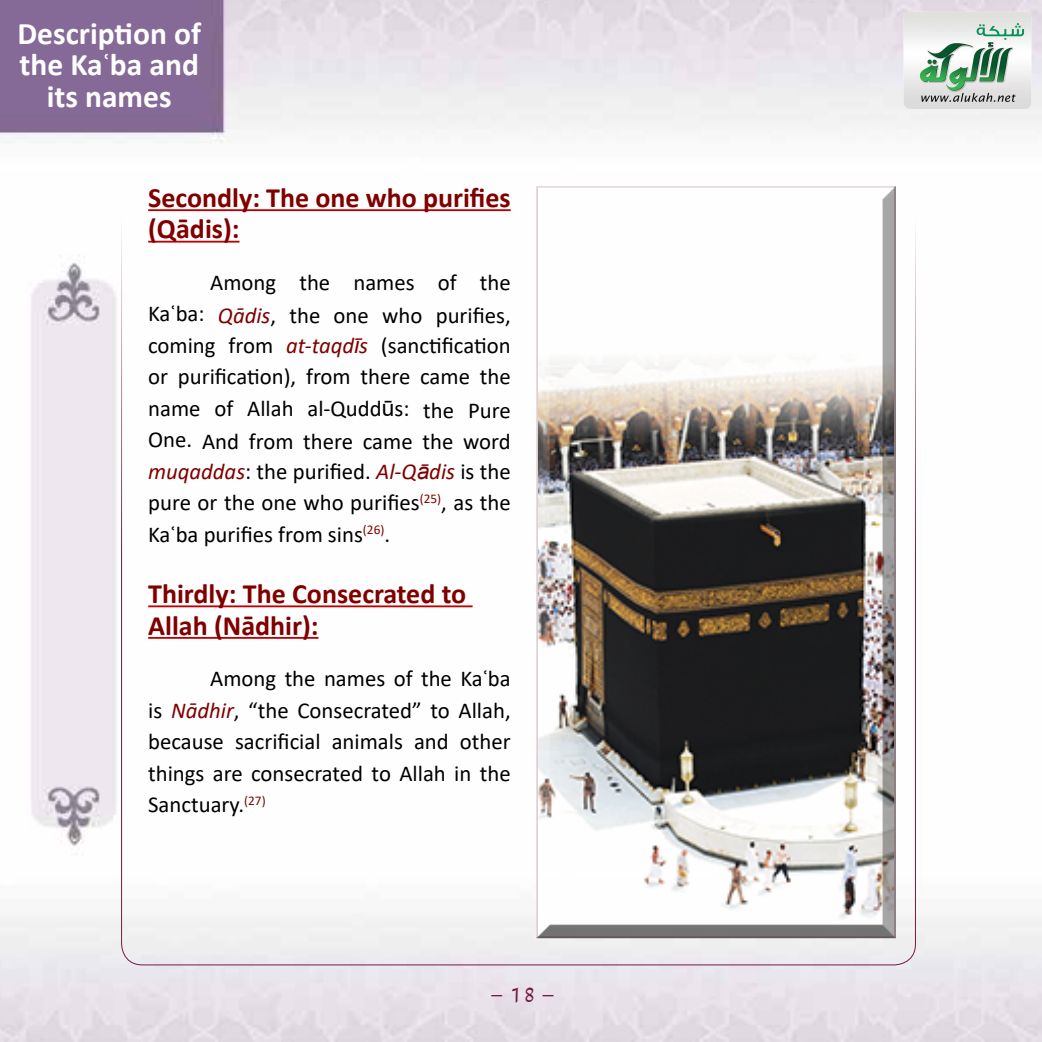
<style>
.page{position:relative;width:1042px;height:1042px;background:#fff}
.page>*{position:absolute;margin:0;border:0;box-sizing:border-box;transform-origin:0 0}
.t1{font:700 31.5px/31.5px "Calibri";color:#fff;text-align:center}
.t2{font:700 28px/31.5px "Calibri";color:#800000}
.t3{font:700 28px "Lotus";color:#731b42}
.t4{font:22.75px/31.5px "Calibri";color:#000;text-align:justify}
.s1{font-style:italic;color:#800000}
.s2{font-family:"Arial";font-style:italic;color:#800000}
.s3{font-family:"Arial"}
</style>
<div class="page">
<img style="left:0;top:0;width:1042px;height:1042px">
<hr style="left:148px;top:209px;width:363px;height:2px;background:#c00000">
<hr style="left:148px;top:241px;width:91px;height:2px;background:#c00000">
<hr style="left:148px;top:605px;width:324px;height:2px;background:#c00000">
<hr style="left:148px;top:637px;width:170px;height:2px;background:#c00000">
<div style="left:536px;top:184px;width:362px;height:755px;background:#000;opacity:.75"></div>
<img style="left:885px;top:0;width:157px;height:124px">
<h1 class="t1" style="left:17px;top:17px;width:185px">Description of the Kaʿba and its names</h1>
<p class="t2" style="left:148px;top:182px;width:364px">Secondly: The one who purifies (Qādis):</p>
<p class="t4" style="left:148px;top:265px;width:364px;line-height:33.4px;text-align:right">Among the names of the<br>Kaʿba: <span class="s1">Qādis</span>, the one who purifies,</p>
<p class="t4" style="left:148px;top:329px;width:364px;line-height:32.2px">coming from <span class="s1">at-taqd</span><span class="s2">ī</span><span class="s1">s</span> (sanctification or purification), from there came the name of Allah al-Qudd<span class="s3">ū</span>s: the Pure One. And from there came the word</p>
<p class="t4" style="left:148px;top:455px;width:364px"><span class="s1">muqaddas</span>: the purified. <span class="s1">Al-Q</span><span class="s2">ā</span><span class="s1">dis</span> is the pure or the one who purifies<sup>(25)</sup>, as the Kaʿba purifies from sins<sup>(26)</sup>.</p>
<p class="t2" style="left:148px;top:578px;width:320px">Thirdly: The Consecrated to<br>Allah (Nādhir):</p>
<p class="t4" style="left:148px;top:662px;width:364px;text-indent:62px">Among the names of the Kaʿba is <span class="s1">Nādhir</span>, “the Consecrated” to Allah, because sacrificial animals and other things are consecrated to Allah in the Sanctuary.<sup>(27)</sup></p>
<p class="t3" style="left:490px;top:976px;width:67px">- 18 -</p>
</div>
